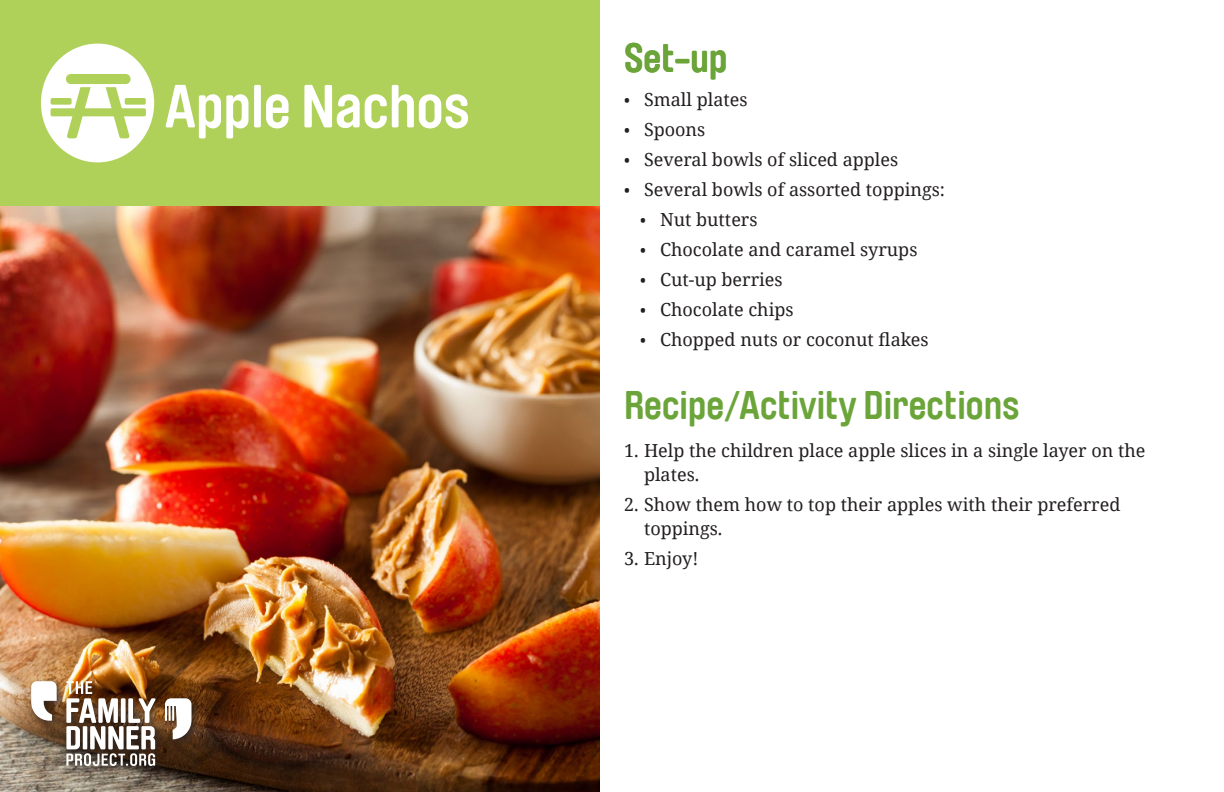
<style>
.page{position:relative;width:1224px;height:792px;background:#fff}
.page>*{position:absolute;margin:0;border:0;box-sizing:border-box;transform-origin:0 0}
.NEW-A_MASTER_HEADER{font:700 60px "Brauer Neue";color:#fff}
.CDGIngredients_Instr{font:700 39.8px "Brauer Neue";color:#6ba539}
.t1{font:18px/24px "Noto Serif";color:#231f20}
.s1{font-size:16px}
</style>
<div class="page">
<div style="left:0;top:0;width:600px;height:206px;background:#afd15a"></div>
<img style="left:0;top:206px;width:600px;height:586px">
<svg style="left:41px;top:44px;width:113px;height:119px"></svg>
<div style="left:27px;top:677px;width:174px;height:98px;background:#231f20;opacity:.75"></div>
<svg style="left:31px;top:681px;width:26px;height:40px"></svg>
<svg style="left:165px;top:698px;width:26px;height:41px"></svg>
<img style="left:66px;top:681px;width:90px;height:85px">
<p class="CDGIngredients_Instr" style="left:624px;top:36px;width:105px">Set-up</p>
<p class="NEW-A_MASTER_HEADER" style="left:165px;top:72px;width:307px">Apple Nachos</p>
<p class="t1" style="left:624px;top:87px;width:125px"><span class="s1">•</span> Small plates</p>
<p class="t1" style="left:624px;top:117px;width:83px"><span class="s1">•</span> Spoons</p>
<p class="t1" style="left:624px;top:147px;width:276px"><span class="s1">•</span> Several bowls of sliced apples</p>
<p class="t1" style="left:624px;top:177px;width:323px"><span class="s1">•</span> Several bowls of assorted toppings:</p>
<p class="t1" style="left:640px;top:207px;width:119px"><span class="s1">•</span> Nut butters</p>
<p class="t1" style="left:640px;top:237px;width:279px"><span class="s1">•</span> Chocolate and caramel syrups</p>
<p class="t1" style="left:640px;top:267px;width:144px"><span class="s1">•</span> Cut-up berries</p>
<p class="t1" style="left:640px;top:297px;width:155px"><span class="s1">•</span> Chocolate chips</p>
<p class="t1" style="left:640px;top:327px;width:290px"><span class="s1">•</span> Chopped nuts or coconut flakes</p>
<p class="CDGIngredients_Instr" style="left:624px;top:382px;width:397px">Recipe/Activity Directions</p>
<p class="t1" style="left:644px;top:438px;width:503px;text-indent:-20px">1. Help the children place apple slices in a single layer on the plates.</p>
<p class="t1" style="left:644px;top:492px;width:478px;text-indent:-20px">2. Show them how to top their apples with their preferred toppings.</p>
<p class="t1" style="left:624px;top:546px;width:76px">3. Enjoy!</p>
</div>
